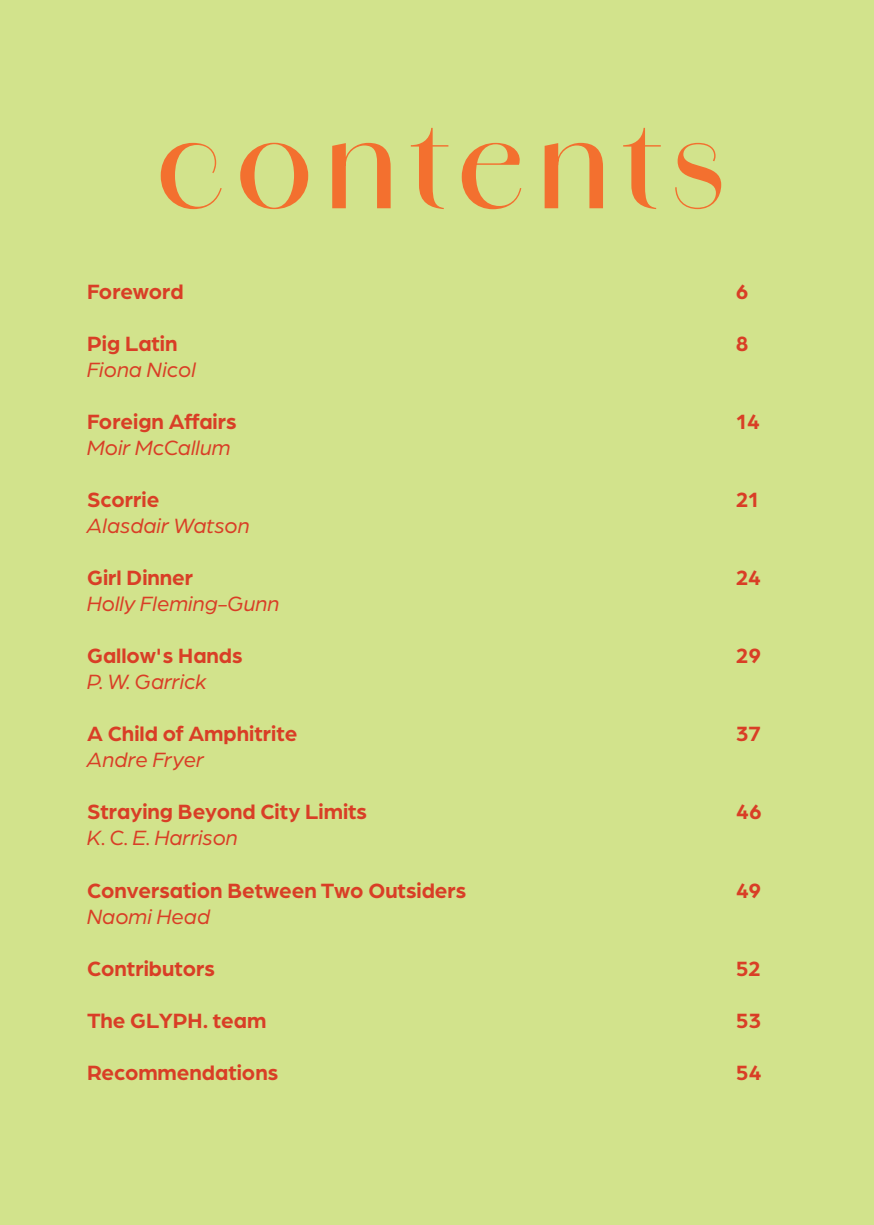
<style>
.page{position:relative;width:874px;height:1225px;background:#fff}
.page>*{position:absolute;margin:0;border:0;box-sizing:border-box;transform-origin:0 0}
.t1{font:500 120px "Amandine";letter-spacing:.11em;color:#f3702f}
.t2{font:700 22px "Arboria";color:#d93e26}
.t3{font:italic 22px "Arboria";color:#d93e26}
</style>
<div class="page">
<div style="left:0;top:0;width:873px;height:1225px;background:#d2e38c"></div>
<h1 class="t1" style="left:157px;top:76px;width:569px">contents</h1>
<p class="t2" style="left:87px;top:277px;width:98px">Foreword</p>
<p class="t2" style="left:735px;top:277px;width:14px">6</p>
<p class="t2" style="left:87px;top:329px;width:92px">Pig Latin</p>
<p class="t2" style="left:735px;top:329px;width:14px">8</p>
<p class="t3" style="left:87px;top:355px;width:110px">Fiona Nicol</p>
<p class="t2" style="left:87px;top:407px;width:151px">Foreign Affairs</p>
<p class="t2" style="left:735px;top:407px;width:26px">14</p>
<p class="t3" style="left:87px;top:433px;width:145px">Moir McCallum</p>
<p class="t2" style="left:87px;top:485px;width:74px">Scorrie</p>
<p class="t2" style="left:735px;top:485px;width:25px">21</p>
<p class="t3" style="left:87px;top:512px;width:164px">Alasdair Watson</p>
<p class="t2" style="left:87px;top:563px;width:108px">Girl Dinner</p>
<p class="t2" style="left:735px;top:563px;width:27px">24</p>
<p class="t3" style="left:87px;top:590px;width:194px">Holly Fleming-Gunn</p>
<p class="t2" style="left:87px;top:641px;width:157px">Gallow's Hands</p>
<p class="t2" style="left:735px;top:641px;width:27px">29</p>
<p class="t3" style="left:87px;top:668px;width:121px">P. W. Garrick</p>
<p class="t2" style="left:87px;top:719px;width:212px">A Child of Amphitrite</p>
<p class="t2" style="left:735px;top:719px;width:27px">37</p>
<p class="t3" style="left:87px;top:746px;width:118px">Andre Fryer</p>
<p class="t2" style="left:87px;top:797px;width:281px">Straying Beyond City Limits</p>
<p class="t2" style="left:735px;top:797px;width:28px">46</p>
<p class="t3" style="left:87px;top:824px;width:152px">K. C. E. Harrison</p>
<p class="t2" style="left:87px;top:875px;width:380px">Conversation Between Two Outsiders</p>
<p class="t2" style="left:735px;top:875px;width:27px">49</p>
<p class="t3" style="left:87px;top:902px;width:124px">Naomi Head</p>
<p class="t2" style="left:87px;top:953px;width:129px">Contributors</p>
<p class="t2" style="left:735px;top:953px;width:26px">52</p>
<p class="t2" style="left:87px;top:1005px;width:181px">The GLYPH. team</p>
<p class="t2" style="left:735px;top:1005px;width:27px">53</p>
<p class="t2" style="left:87px;top:1057px;width:192px">Recommendations</p>
<p class="t2" style="left:735px;top:1057px;width:28px">54</p>
</div>
